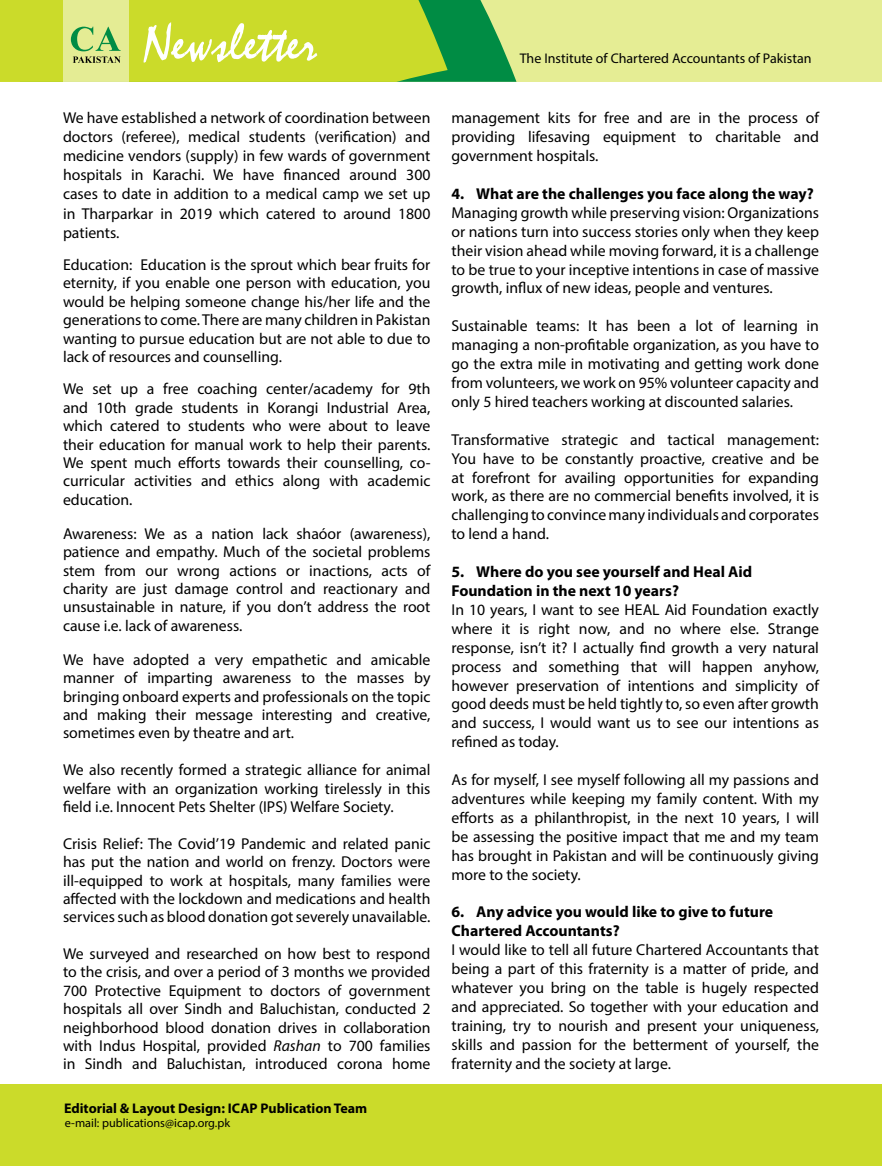
<style>
.page{position:relative;width:882px;height:1166px;background:#fff}
.page>*{position:absolute;margin:0;border:0;box-sizing:border-box;transform-origin:0 0}
.t1{font:54.25px "Mistral";color:#fff}
.t2{font:15.75px/18.9px "Myriad Pro";color:#000;text-align:justify}
.t3{font:700 15.75px/18.9px "Myriad Pro";color:#000}
.t4{font:14px "Myriad Pro";color:#000}
.t5{font:700 14px "Myriad Pro";color:#000}
.t6{font:12.25px "Myriad Pro";color:#000}
.s1{font-style:italic}
</style>
<div class="page">
<div style="left:0;top:1083px;width:882px;height:83px;background:#cbdb2a"></div>
<div style="left:0;top:0;width:882px;height:82px;background:#e5ed94"></div>
<svg style="left:0;top:0;width:517px;height:82px;background:#b2d13d"></svg>
<h1 class="t1" style="left:143px;top:13px;width:175px">Newsletter</h1>
<p class="t2" style="left:63px;top:108px;width:369px">We have established a network of coordination between doctors (referee), medical students (verification) and medicine vendors (supply) in few wards of government hospitals in Karachi. We have financed around 300 cases to date in addition to a medical camp we set up in Tharparkar in 2019 which catered to around 1800 patients.</p>
<p class="t2" style="left:63px;top:255px;width:369px;line-height:18.4px">Education: Education is the sprout which bear fruits for eternity, if you enable one person with education, you would be helping someone change his/her life and the generations to come. There are many children in Pakistan wanting to pursue education but are not able to due to lack of resources and counselling.</p>
<p class="t2" style="left:63px;top:379px;width:369px;line-height:18.4px">We set up a free coaching center/academy for 9th and 10th grade students in Korangi Industrial Area, which catered to students who were about to leave their education for manual work to help their parents.<br>We spent much efforts towards their counselling, co&shy;curricular activities and ethics along with academic education.</p>
<p class="t2" style="left:63px;top:524px;width:369px;line-height:18.4px">Awareness: We as a nation lack shaóor (awareness), patience and empathy. Much of the societal problems stem from our wrong actions or inactions, acts of charity are just damage control and reactionary and unsustainable in nature, if you don’t address the root cause i.e. lack of awareness.</p>
<p class="t2" style="left:63px;top:650px;width:369px;line-height:18.4px">We have adopted a very empathetic and amicable manner of imparting awareness to the masses by bringing onboard experts and professionals on the topic and making their message interesting and creative, sometimes even by theatre and art.</p>
<p class="t2" style="left:63px;top:760px;width:369px;line-height:18.4px">We also recently formed a strategic alliance for animal welfare with an organization working tirelessly in this field i.e. Innocent Pets Shelter (IPS) Welfare Society.</p>
<p class="t2" style="left:63px;top:834px;width:369px;line-height:18.4px">Crisis Relief: The Covid’19 Pandemic and related panic has put the nation and world on frenzy. Doctors were ill-equipped to work at hospitals, many families were affected with the lockdown and medications and health services such as blood donation got severely unavailable.</p>
<p class="t2" style="left:63px;top:944px;width:369px;line-height:18.4px">We surveyed and researched on how best to respond to the crisis, and over a period of 3 months we provided 700 Protective Equipment to doctors of government hospitals all over Sindh and Baluchistan, conducted 2 neighborhood blood donation drives in collaboration with Indus Hospital, provided <span class="s1">Rashan</span> to 700 families in Sindh and Baluchistan, introduced corona home</p>
<p class="t5" style="left:64px;top:1099px;width:305px">Editorial &amp; Layout Design: ICAP Publication Team</p>
<p class="t6" style="left:65px;top:1115px;width:167px">e-mail: publications@icap.org.pk</p>
<p class="t4" style="left:520px;top:50px;width:293px">The Institute of Chartered Accountants of Pakistan</p>
<p class="t2" style="left:452px;top:108px;width:369px">management kits for free and are in the process of providing lifesaving equipment to charitable and government hospitals.</p>
<p class="t3" style="left:452px;top:184px;width:364px">4. What are the challenges you face along the way?</p>
<p class="t2" style="left:452px;top:203px;width:369px">Managing growth while preserving vision: Organizations or nations turn into success stories only when they keep their vision ahead while moving forward, it is a challenge to be true to your inceptive intentions in case of massive growth, influx of new ideas, people and ventures.</p>
<p class="t2" style="left:452px;top:316px;width:369px">Sustainable teams: It has been a lot of learning in managing a non-profitable organization, as you have to go the extra mile in motivating and getting work done from volunteers, we work on 95% volunteer capacity and only 5 hired teachers working at discounted salaries.</p>
<p class="t2" style="left:452px;top:430px;width:369px">Transformative strategic and tactical management:<br>You have to be constantly proactive, creative and be at forefront for availing opportunities for expanding work, as there are no commercial benefits involved, it is challenging to convince many individuals and corporates to lend a hand.</p>
<p class="t3" style="left:452px;top:562px;width:302px">5. Where do you see yourself and Heal Aid<br>Foundation in the next 10 years?</p>
<p class="t2" style="left:452px;top:600px;width:369px">In 10 years, I want to see HEAL Aid Foundation exactly where it is right now, and no where else. Strange response, isn’t it? I actually find growth a very natural process and something that will happen anyhow, however preservation of intentions and simplicity of good deeds must be held tightly to, so even after growth and success, I would want us to see our intentions as refined as today.</p>
<p class="t2" style="left:452px;top:770px;width:369px">As for myself, I see myself following all my passions and adventures while keeping my family content. With my efforts as a philanthropist, in the next 10 years, I will be assessing the positive impact that me and my team has brought in Pakistan and will be continuously giving more to the society.</p>
<p class="t3" style="left:452px;top:902px;width:323px">6. Any advice you would like to give to future<br>Chartered Accountants?</p>
<p class="t2" style="left:452px;top:940px;width:369px">I would like to tell all future Chartered Accountants that being a part of this fraternity is a matter of pride, and whatever you bring on the table is hugely respected and appreciated. So together with your education and training, try to nourish and present your uniqueness, skills and passion for the betterment of yourself, the fraternity and the society at large.</p>
</div>
